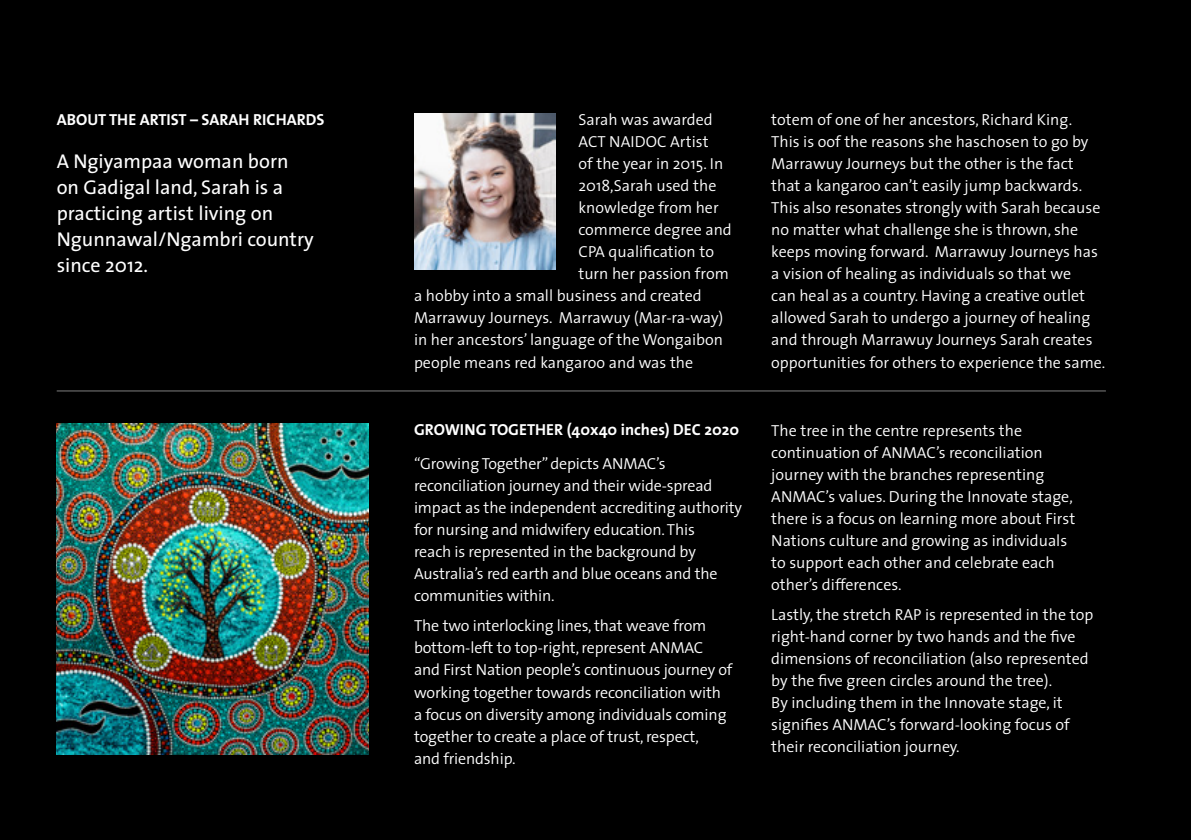
<style>
.page{position:relative;width:1191px;height:840px;background:#fff}
.page>*{position:absolute;margin:0;border:0;box-sizing:border-box;transform-origin:0 0}
.t1{font:20px/26px "The Sans";color:#fff}
.t2{font:300 16px/22px "The Sans";color:#fff}
.t3{font:700 16px "The Sans";color:#fff}
</style>
<div class="page">
<div style="left:0;top:0;width:1191px;height:839px;background:#000"></div>
<img style="left:57px;top:423px;width:312px;height:331px">
<hr style="left:57px;top:390px;width:1049px;height:1px;background:#fff">
<img style="left:414px;top:113px;width:142px;height:156px">
<p class="t3" style="left:57px;top:106px;width:269px">ABOUT THE ARTIST – SARAH RICHARDS</p>
<p class="t1" style="left:57px;top:148px;width:259px">A Ngiyampaa woman born on Gadigal land, Sarah is a practicing artist living on<br>Ngunnawal/Ngambri country since 2012.</p>
<p class="t2" style="left:578px;top:108px;width:136px">Sarah was awarded</p>
<p class="t2" style="left:578px;top:130px;width:132px">ACT NAIDOC Artist</p>
<p class="t2" style="left:578px;top:152px;width:146px">of the year in 2015. In</p>
<p class="t2" style="left:578px;top:174px;width:139px">2018,Sarah used the</p>
<p class="t2" style="left:578px;top:196px;width:142px">knowledge from her</p>
<p class="t2" style="left:578px;top:218px;width:155px">commerce degree and</p>
<p class="t2" style="left:578px;top:240px;width:137px">CPA qualification to</p>
<p class="t2" style="left:578px;top:262px;width:152px">turn her passion from</p>
<p class="t2" style="left:414px;top:284px;width:289px">a hobby into a small business and created</p>
<p class="t2" style="left:414px;top:306px;width:311px">Marrawuy Journeys. Marrawuy (Mar-ra-way)</p>
<p class="t2" style="left:414px;top:328px;width:311px">in her ancestors’ language of the Wongaibon</p>
<p class="t2" style="left:414px;top:350px;width:281px">people means red kangaroo and was the</p>
<p class="t3" style="left:414px;top:416px;width:327px">GROWING TOGETHER (40x40 inches) DEC 2020</p>
<p class="t2" style="left:414px;top:451px;width:329px">“Growing Together” depicts ANMAC’s reconciliation journey and their wide-spread impact as the independent accrediting authority for nursing and midwifery education. This<br>reach is represented in the background by Australia’s red earth and blue oceans and the communities within.</p>
<p class="t2" style="left:414px;top:614px;width:320px">The two interlocking lines, that weave from bottom-left to top-right, represent ANMAC and First Nation people’s continuous journey of working together towards reconciliation with a focus on diversity among individuals coming together to create a place of trust, respect,<br>and friendship.</p>
<p class="t2" style="left:771px;top:108px;width:336px">totem of one of her ancestors, Richard King.<br>This is oof the reasons she haschosen to go by Marrawuy Journeys but the other is the fact that a kangaroo can’t easily jump backwards.<br>This also resonates strongly with Sarah because no matter what challenge she is thrown, she keeps moving forward. Marrawuy Journeys has a vision of healing as individuals so that we<br>can heal as a country. Having a creative outlet allowed Sarah to undergo a journey of healing and through Marrawuy Journeys Sarah creates opportunities for others to experience the same.</p>
<p class="t2" style="left:771px;top:418px;width:305px">The tree in the centre represents the continuation of ANMAC’s reconciliation journey with the branches representing ANMAC’s values. During the Innovate stage, there is a focus on learning more about First Nations culture and growing as individuals to support each other and celebrate each other’s differences.</p>
<p class="t2" style="left:771px;top:603px;width:323px">Lastly, the stretch RAP is represented in the top right-hand corner by two hands and the five dimensions of reconciliation (also represented by the five green circles around the tree).<br>By including them in the Innovate stage, it signifies ANMAC’s forward-looking focus of their reconciliation journey.</p>
</div>
